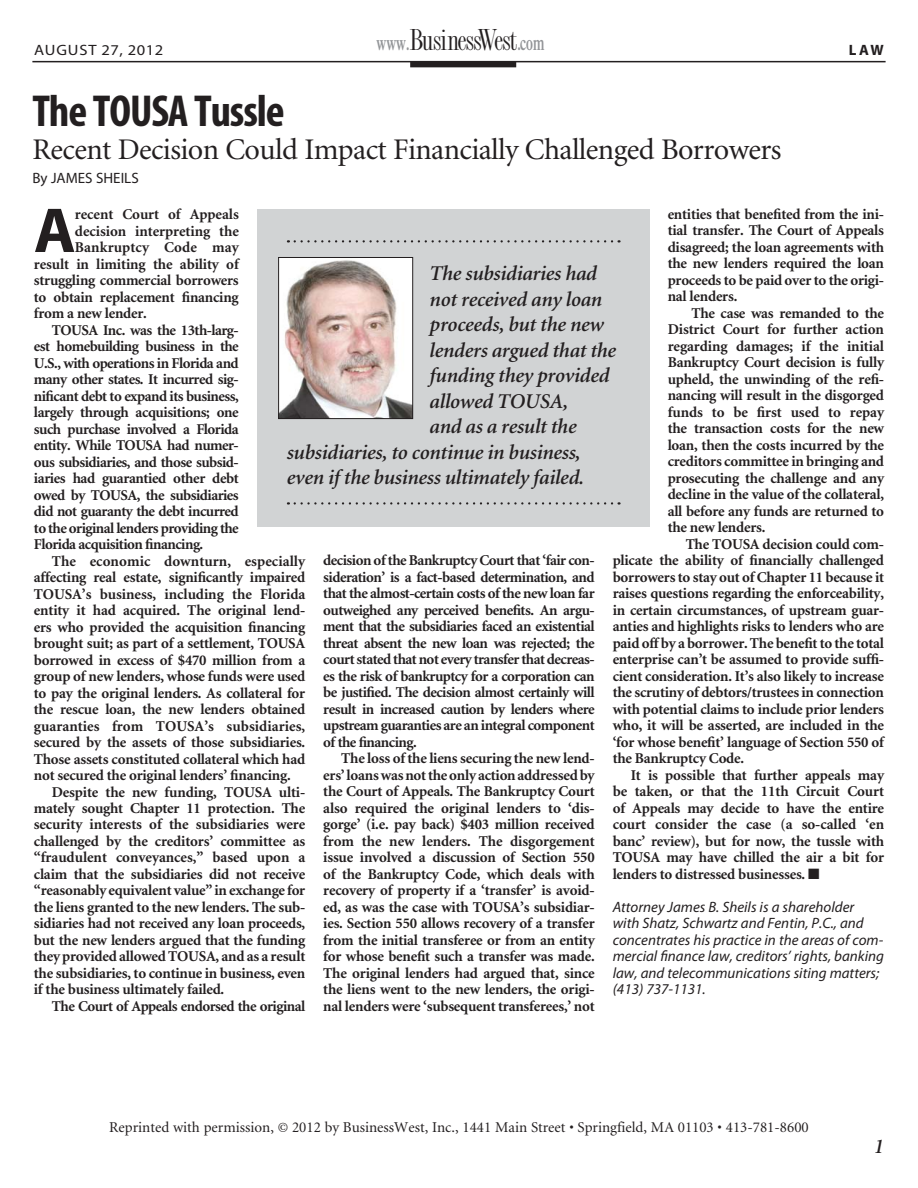
<style>
.page{position:relative;width:918px;height:1188px;background:#fff}
.page>*{position:absolute;margin:0;border:0;box-sizing:border-box;transform-origin:0 0}
.t1{font:700 63.9px "Myriad Pro";color:#231f20}
.t2{font:700 condensed 45px "Myriad Pro";letter-spacing:-.025em;color:#231f20}
.t3{font:31.5px "Fashion Compressed Plain";letter-spacing:-.045em;color:#231f20}
.t4{font:30px "Minion";letter-spacing:-.02em;color:#231f20}
.t5{font:italic 600 21px "Minion";letter-spacing:-.01em;color:#231f20}
.t6{font:700 15px/16.5px "Minion";letter-spacing:-.015em;color:#231f20;text-align:justify}
.t7{font:700 15px "Minion";letter-spacing:-.035em;color:#231f20}
.t8{font:italic 15px/16.5px "Myriad Pro";color:#231f20}
.t9{font:15px "Minion";color:#231f20}
.t10{font:700 15px "Minion";letter-spacing:.005em;color:#231f20}
.t11{font:15px "Myriad Pro";letter-spacing:.05em;color:#231f20;scale:1.1 1}
.t12{font:15px "Myriad Pro";color:#231f20}
.t13{font:700 15px "Myriad Pro";color:#231f20}
.s1{font-family:"Times";font-weight:600;font-size:21px;color:#939598}
</style>
<div class="page">
<hr style="left:32px;top:61px;width:854px;height:1px;background:#231f20">
<div style="left:410px;top:61px;width:106px;height:6px;background:#231f20"></div>
<div style="left:257px;top:210px;width:393px;height:317px;background:#d1d3d4"></div>
<svg style="left:295px;top:240px;width:325px;height:3px"></svg>
<svg style="left:295px;top:502px;width:325px;height:3px"></svg>
<img style="left:280px;top:259px;width:131px;height:158px">
<div style="left:278px;top:257px;width:135px;height:162px;border:1px solid #231f20"></div>
<p class="t11" style="left:34px;top:44px;width:119px">AUGUST 27, 2012</p>
<h3 class="t3" style="left:377px;top:27px;width:169px"><span class="s1">www.</span>BusinessWest<span class="s1">.com</span></h3>
<h2 class="t2" style="left:32px;top:94px;width:254px">The TOUSA Tussle</h2>
<h3 class="t4" style="left:32px;top:138px;width:751px">Recent Decision Could Impact Financially Challenged Borrowers</h3>
<p class="t12" style="left:32px;top:173px;width:108px">By JAMES SHEILS</p>
<p class="t13" style="left:849px;top:44px;width:37px">LAW</p>
<p class="t6" style="left:668px;top:207px;width:218px">entities that benefited from the ini&shy;tial transfer. The Court of Appeals disagreed; the loan agreements with the new lenders required the loan proceeds to be paid over to the origi&shy;nal lenders.</p>
<p class="t6" style="left:668px;top:306px;width:218px;text-indent:24px">The case was remanded to the District Court for further action regarding damages; if the initial Bankruptcy Court decision is fully upheld, the unwinding of the refi&shy;nancing will result in the disgorged funds to be first used to repay the transaction costs for the new loan, then the costs incurred by the creditors committee in bringing and prosecuting the challenge and any decline in the value of the collateral, all before any funds are returned to the new lenders.</p>
<p class="t6" style="left:613px;top:537px;width:273px;text-indent:73px">The TOUSA decision could com&shy;plicate the ability of financially challenged borrowers to stay out of Chapter 11 because it raises questions regarding the enforceability, in certain circumstances, of upstream guar&shy;anties and highlights risks to lenders who are paid off by a borrower. The benefit to the total enterprise can’t be assumed to provide suffi&shy;cient consideration. It’s also likely to increase the scrutiny of debtors/trustees in connection with potential claims to include prior lenders who, it will be asserted, are included in the ‘for whose benefit’ language of Section 550 of the Bankruptcy Code.</p>
<p class="t6" style="left:613px;top:768px;width:273px;text-indent:18px">It is possible that further appeals may be taken, or that the 11th Circuit Court of Appeals may decide to have the entire court consider the case (a so-called ‘en banc’ review), but for now, the tussle with TOUSA may have chilled the air a bit for lenders to distressed businesses. ■</p>
<p class="t8" style="left:613px;top:900px;width:273px">Attorney James B. Sheils is a shareholder with Shatz, Schwartz and Fentin, P.C., and concentrates his practice in the areas of com&shy;mercial finance law, creditors’ rights, banking law, and telecommunications siting matters; (413) 737-1131.</p>
<h1 class="t1" style="left:34px;top:207px;width:43px">A</h1>
<p class="t6" style="left:75px;top:207px;width:165px">recent Court of Appeals</p>
<p class="t6" style="left:75px;top:224px;width:165px">decision interpreting the</p>
<p class="t10" style="left:75px;top:241px;width:165px">Bankruptcy Code may</p>
<p class="t6" style="left:34px;top:257px;width:206px">result in limiting the ability of</p>
<p class="t6" style="left:34px;top:273px;width:206px">struggling commercial borrowers</p>
<p class="t6" style="left:34px;top:290px;width:206px">to obtain replacement financing</p>
<p class="t6" style="left:34px;top:306px;width:115px">from a new lender.</p>
<p class="t7" style="left:52px;top:324px;width:188px">TOUSA Inc. was the 13th-larg-</p>
<p class="t7" style="left:34px;top:340px;width:206px">est homebuilding business in the</p>
<p class="t7" style="left:34px;top:357px;width:206px">U.S., with operations in Florida and</p>
<p class="t7" style="left:34px;top:373px;width:206px">many other states. It incurred sig-</p>
<p class="t7" style="left:34px;top:390px;width:206px">nificant debt to expand its business,</p>
<p class="t6" style="left:34px;top:405px;width:206px">largely through acquisitions; one</p>
<p class="t7" style="left:34px;top:423px;width:206px">such purchase involved a Florida</p>
<p class="t7" style="left:34px;top:439px;width:206px">entity. While TOUSA had numer-</p>
<p class="t7" style="left:34px;top:456px;width:206px">ous subsidiaries, and those subsid-</p>
<p class="t6" style="left:34px;top:471px;width:206px">iaries had guarantied other debt</p>
<p class="t7" style="left:34px;top:489px;width:206px">owed by TOUSA, the subsidiaries</p>
<p class="t7" style="left:34px;top:505px;width:206px">did not guaranty the debt incurred</p>
<p class="t7" style="left:34px;top:522px;width:206px">to the original lenders providing the</p>
<p class="t7" style="left:34px;top:538px;width:171px">Florida acquisition financing.</p>
<p class="t10" style="left:52px;top:555px;width:255px">The economic downturn, especially</p>
<p class="t6" style="left:34px;top:570px;width:273px">affecting real estate, significantly impaired</p>
<p class="t6" style="left:34px;top:587px;width:273px">TOUSA’s business, including the Florida</p>
<p class="t6" style="left:34px;top:603px;width:273px">entity it had acquired. The original lend-</p>
<p class="t6" style="left:34px;top:620px;width:273px">ers who provided the acquisition financing</p>
<p class="t6" style="left:34px;top:636px;width:273px">brought suit; as part of a settlement, TOUSA</p>
<p class="t6" style="left:34px;top:653px;width:273px">borrowed in excess of $470 million from a</p>
<p class="t6" style="left:34px;top:669px;width:273px">group of new lenders, whose funds were used</p>
<p class="t6" style="left:34px;top:686px;width:273px">to pay the original lenders. As collateral for</p>
<p class="t6" style="left:34px;top:702px;width:273px">the rescue loan, the new lenders obtained</p>
<p class="t6" style="left:34px;top:719px;width:273px">guaranties from TOUSA’s subsidiaries,</p>
<p class="t6" style="left:34px;top:735px;width:273px">secured by the assets of those subsidiaries.</p>
<p class="t6" style="left:34px;top:752px;width:273px">Those assets constituted collateral which had</p>
<p class="t6" style="left:34px;top:768px;width:258px">not secured the original lenders’ financing.</p>
<p class="t6" style="left:52px;top:785px;width:255px">Despite the new funding, TOUSA ulti-</p>
<p class="t6" style="left:34px;top:801px;width:273px">mately sought Chapter 11 protection. The</p>
<p class="t6" style="left:34px;top:818px;width:273px">security interests of the subsidiaries were</p>
<p class="t6" style="left:34px;top:834px;width:273px">challenged by the creditors’ committee as</p>
<p class="t6" style="left:34px;top:851px;width:273px">“fraudulent conveyances,” based upon a</p>
<p class="t6" style="left:34px;top:867px;width:273px">claim that the subsidiaries did not receive</p>
<p class="t6" style="left:34px;top:884px;width:273px">“reasonably equivalent value” in exchange for</p>
<p class="t6" style="left:34px;top:900px;width:273px">the liens granted to the new lenders. The sub-</p>
<p class="t6" style="left:34px;top:917px;width:273px">sidiaries had not received any loan proceeds,</p>
<p class="t6" style="left:34px;top:933px;width:273px">but the new lenders argued that the funding</p>
<p class="t6" style="left:34px;top:950px;width:273px">they provided allowed TOUSA, and as a result</p>
<p class="t6" style="left:34px;top:966px;width:273px">the subsidiaries, to continue in business, even</p>
<p class="t6" style="left:34px;top:983px;width:192px">if the business ultimately failed.</p>
<p class="t7" style="left:52px;top:1000px;width:255px">The Court of Appeals endorsed the original</p>
<h3 class="t5" style="left:430px;top:265px;width:169px">The subsidiaries had</h3>
<h3 class="t5" style="left:430px;top:291px;width:174px">not received any loan</h3>
<h3 class="t5" style="left:430px;top:316px;width:176px">proceeds, but the new</h3>
<h3 class="t5" style="left:430px;top:342px;width:188px">lenders argued that the</h3>
<h3 class="t5" style="left:430px;top:367px;width:181px">funding they provided</h3>
<h3 class="t5" style="left:430px;top:393px;width:140px">allowed TOUSA,</h3>
<h3 class="t5" style="left:430px;top:418px;width:148px">and as a result the</h3>
<h3 class="t5" style="left:287px;top:444px;width:295px">subsidiaries, to continue in business,</h3>
<h3 class="t5" style="left:287px;top:469px;width:299px">even if the business ultimately failed.</h3>
<p class="t6" style="left:323px;top:554px;width:273px">decision of the Bankruptcy Court that ‘fair con&shy;sideration’ is a fact-based determination, and that the almost-certain costs of the new loan far outweighed any perceived benefits. An argu&shy;ment that the subsidiaries faced an existential threat absent the new loan was rejected; the court stated that not every transfer that decreas&shy;es the risk of bankruptcy for a corporation can be justified. The decision almost certainly will result in increased caution by lenders where upstream guaranties are an integral component of the financing.</p>
<p class="t6" style="left:323px;top:752px;width:273px;text-indent:18px">The loss of the liens securing the new lend&shy;ers’ loans was not the only action addressed by the Court of Appeals. The Bankruptcy Court also required the original lenders to ‘dis&shy;gorge’ (i.e. pay back) $403 million received from the new lenders. The disgorgement issue involved a discussion of Section 550 of the Bankruptcy Code, which deals with recovery of property if a ‘transfer’ is avoid&shy;ed, as was the case with TOUSA’s subsidiar&shy;ies. Section 550 allows recovery of a transfer from the initial transferee or from an entity for whose benefit such a transfer was made.<br>The original lenders had argued that, since the liens went to the new lenders, the origi&shy;nal lenders were ‘subsequent transferees,’ not</p>
<p class="t9" style="left:109px;top:1121px;width:701px">Reprinted with permission, © 2012 by BusinessWest, Inc., 1441 Main Street • Springfield, MA 01103 • 413-781-8600</p>
<h3 class="t5" style="left:874px;top:1138px;width:12px">1</h3>
</div>
